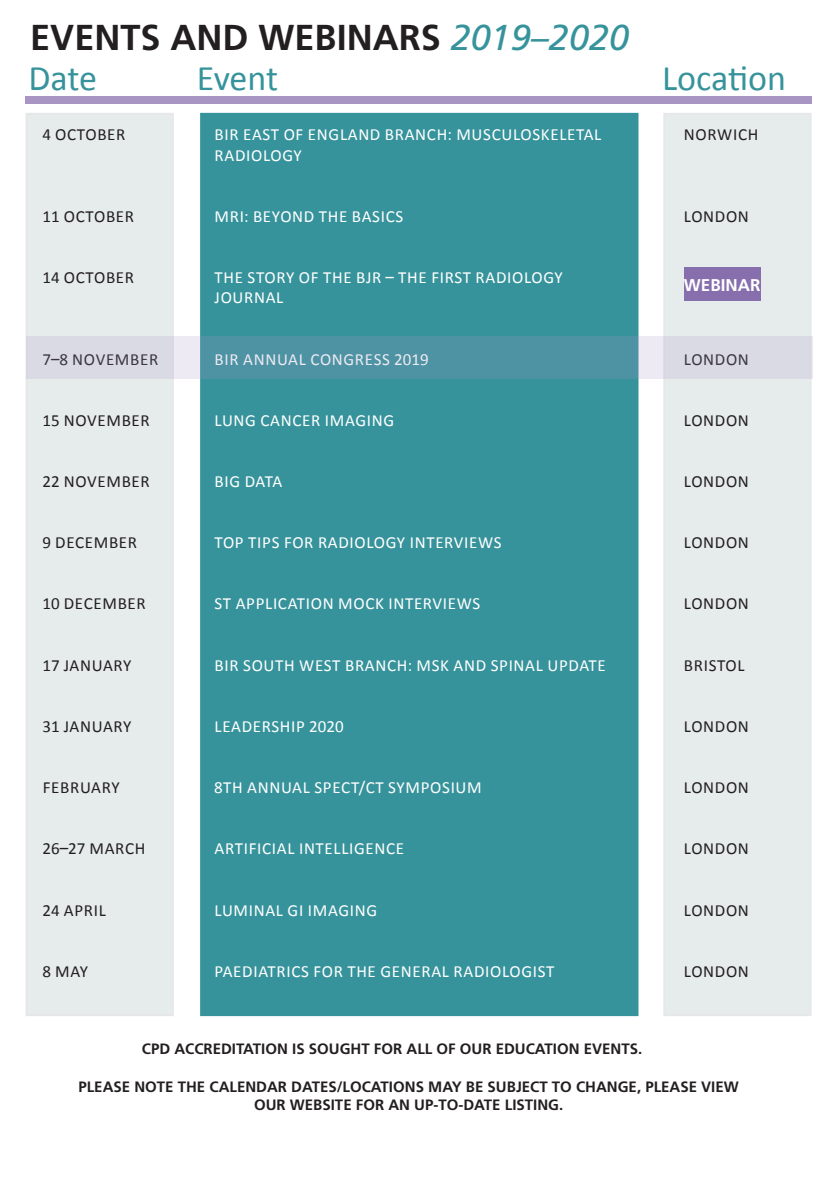
<style>
.page{position:relative;width:840px;height:1191px;background:#fff}
.page>*{position:absolute;margin:0;border:0;box-sizing:border-box;transform-origin:0 0}
.t1{font:700 36px "Frutiger LT";color:#231f20}
.t2{font:36px "Calibri";letter-spacing:-.01em;color:#37939b}
.t3{font:17px/20.4px "Calibri";letter-spacing:.04em;color:#fff}
.t4{font:17px "Calibri";letter-spacing:.04em;color:#231f20}
.t5{font:700 17px "Frutiger LT";color:#fff}
.t6{font:700 15px/18px "Frutiger LT";color:#231f20;text-align:center}
.s1{font-weight:400;font-style:italic;color:#37939b}
</style>
<div class="page">
<div style="left:26px;top:113px;width:148px;height:903px;background:#e6ecec"></div>
<div style="left:200px;top:113px;width:438px;height:903px;background:#37939b;border:2px solid #37939b"></div>
<div style="left:663px;top:113px;width:148px;height:903px;background:#e6ecec"></div>
<div style="left:26px;top:96px;width:785px;height:7px;background:#a895c4"></div>
<svg style="left:26px;top:336px;width:786px;height:42px;background:#8cb3c0"></svg>
<div style="left:683px;top:267px;width:77px;height:33px;background:#876fad"></div>
<p class="t1" style="left:30px;top:16px;width:600px">EVENTS AND WEBINARS <span class="s1">2019–2020</span></p>
<p class="t2" style="left:28px;top:56px;width:70px">Date</p>
<p class="t2" style="left:197px;top:56px;width:83px">Event</p>
<p class="t2" style="left:661px;top:56px;width:125px">Location</p>
<p class="t4" style="left:42px;top:124px;width:85px">4 OCTOBER</p>
<p class="t3" style="left:214px;top:124px;width:388px">BIR EAST OF ENGLAND BRANCH: MUSCULOSKELETAL<br>RADIOLOGY</p>
<p class="t4" style="left:683px;top:124px;width:76px">NORWICH</p>
<p class="t4" style="left:42px;top:205px;width:93px">11 OCTOBER</p>
<p class="t3" style="left:214px;top:206px;width:190px">MRI: BEYOND THE BASICS</p>
<p class="t4" style="left:683px;top:205px;width:66px">LONDON</p>
<p class="t4" style="left:42px;top:266px;width:93px">14 OCTOBER</p>
<p class="t3" style="left:214px;top:267px;width:349px">THE STORY OF THE BJR – THE FIRST RADIOLOGY<br>JOURNAL</p>
<p class="t5" style="left:683px;top:275px;width:78px">WEBINAR</p>
<p class="t4" style="left:42px;top:348px;width:117px">7–8 NOVEMBER</p>
<p class="t3" style="left:214px;top:349px;width:215px">BIR ANNUAL CONGRESS 2019</p>
<p class="t4" style="left:683px;top:348px;width:66px">LONDON</p>
<p class="t4" style="left:42px;top:409px;width:109px">15 NOVEMBER</p>
<p class="t3" style="left:214px;top:410px;width:181px">LUNG CANCER IMAGING</p>
<p class="t4" style="left:683px;top:409px;width:66px">LONDON</p>
<p class="t4" style="left:42px;top:470px;width:109px">22 NOVEMBER</p>
<p class="t3" style="left:214px;top:471px;width:69px">BIG DATA</p>
<p class="t4" style="left:683px;top:470px;width:66px">LONDON</p>
<p class="t4" style="left:42px;top:532px;width:96px">9 DECEMBER</p>
<p class="t3" style="left:214px;top:532px;width:288px">TOP TIPS FOR RADIOLOGY INTERVIEWS</p>
<p class="t4" style="left:683px;top:532px;width:66px">LONDON</p>
<p class="t4" style="left:42px;top:593px;width:105px">10 DECEMBER</p>
<p class="t3" style="left:214px;top:593px;width:267px">ST APPLICATION MOCK INTERVIEWS</p>
<p class="t4" style="left:683px;top:593px;width:66px">LONDON</p>
<p class="t4" style="left:42px;top:654px;width:90px">17 JANUARY</p>
<p class="t3" style="left:214px;top:655px;width:392px">BIR SOUTH WEST BRANCH: MSK AND SPINAL UPDATE</p>
<p class="t4" style="left:683px;top:654px;width:62px">BRISTOL</p>
<p class="t4" style="left:42px;top:715px;width:90px">31 JANUARY</p>
<p class="t3" style="left:214px;top:716px;width:130px">LEADERSHIP 2020</p>
<p class="t4" style="left:683px;top:715px;width:66px">LONDON</p>
<p class="t4" style="left:43px;top:776px;width:78px">FEBRUARY</p>
<p class="t3" style="left:214px;top:777px;width:269px">8TH ANNUAL SPECT/CT SYMPOSIUM</p>
<p class="t4" style="left:683px;top:776px;width:66px">LONDON</p>
<p class="t4" style="left:42px;top:838px;width:104px">26–27 MARCH</p>
<p class="t3" style="left:214px;top:838px;width:191px">ARTIFICIAL INTELLIGENCE</p>
<p class="t4" style="left:683px;top:838px;width:66px">LONDON</p>
<p class="t4" style="left:42px;top:899px;width:65px">24 APRIL</p>
<p class="t3" style="left:214px;top:899px;width:164px">LUMINAL GI IMAGING</p>
<p class="t4" style="left:683px;top:899px;width:66px">LONDON</p>
<p class="t4" style="left:42px;top:960px;width:47px">8 MAY</p>
<p class="t3" style="left:214px;top:961px;width:341px">PAEDIATRICS FOR THE GENERAL RADIOLOGIST</p>
<p class="t4" style="left:683px;top:960px;width:66px">LONDON</p>
<p class="t6" style="left:142px;top:1040px;width:501px">CPD ACCREDITATION IS SOUGHT FOR ALL OF OUR EDUCATION EVENTS.</p>
<p class="t6" style="left:78px;top:1077px;width:661px">PLEASE NOTE THE CALENDAR DATES/LOCATIONS MAY BE SUBJECT TO CHANGE, PLEASE VIEW<br>OUR WEBSITE FOR AN UP-TO-DATE LISTING.</p>
</div>
